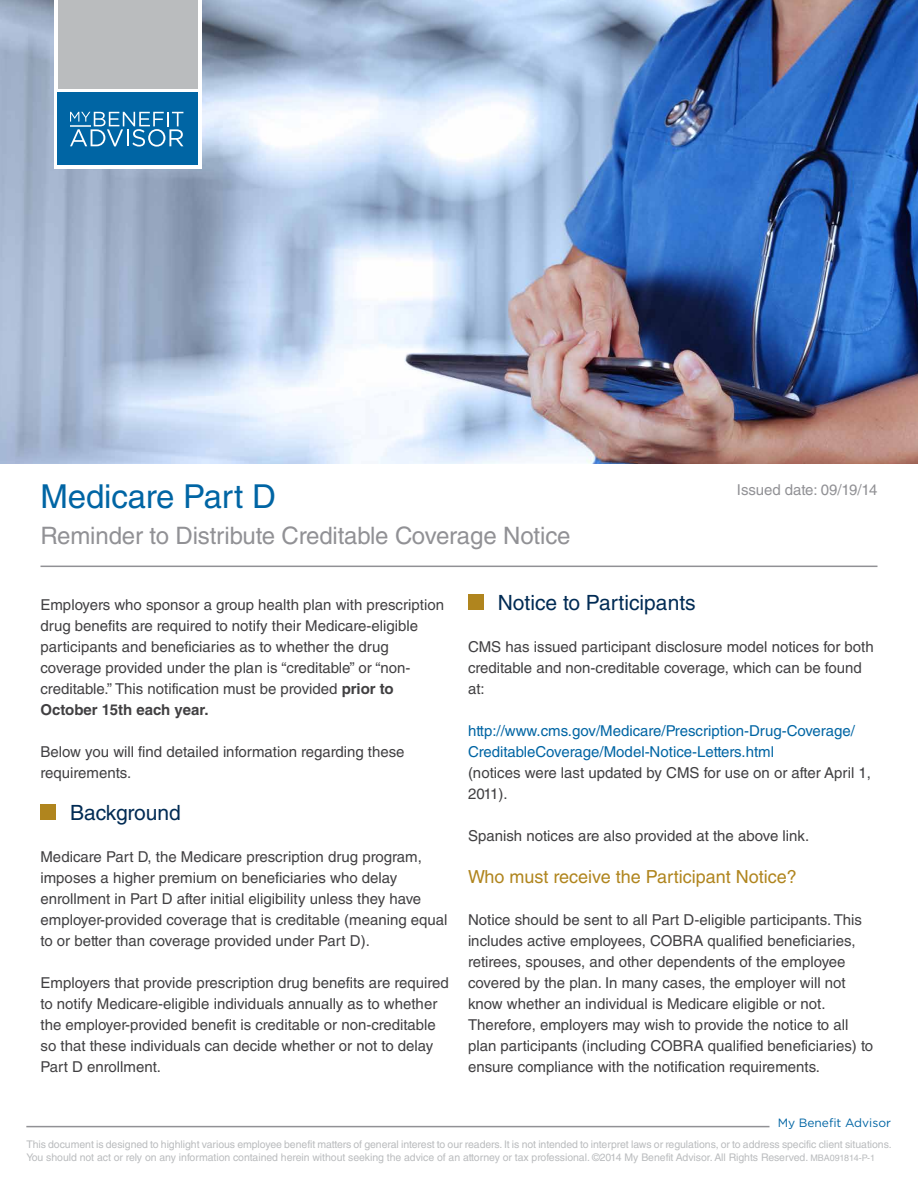
<style>
.page{position:relative;width:918px;height:1188px;background:#fff}
.page>*{position:absolute;margin:0;border:0;box-sizing:border-box;transform-origin:0 0}
.t1{font:33px "Helvetica LT Std";letter-spacing:-.005em;color:#0065a4}
.t2{font:24px "Helvetica LT Std";letter-spacing:-.005em;color:#919195}
.t3{font:21px "Helvetica LT Std";color:#002b54}
.t4{font:18px "Helvetica LT Std";color:#b0851e}
.t5{font:15px/21px "Helvetica LT Std";color:#414042}
.t6{font:15px/21px "Helvetica LT Std";color:#0065a4}
.t7{font:15px "Helvetica LT Std";letter-spacing:-.005em;color:#919195}
.t8{font:12px "Gotham HTF";color:#0065a4}
.t9{font:10.5px/12.6px "Helvetica LT Std";letter-spacing:-.005em;color:#babcbe}
.s1{font-weight:700}
.s2{font-size:9px}
</style>
<div class="page">
<hr style="left:26px;top:1126px;width:744px;height:1px;background:#919195">
<img style="left:0;top:0;width:918px;height:463px">
<hr style="left:40px;top:566px;width:838px;height:1px;background:#919195">
<div style="left:40px;top:804px;width:16px;height:16px;background:#b0851e"></div>
<div style="left:468px;top:594px;width:15px;height:16px;background:#b0851e"></div>
<div style="left:54px;top:0;width:147px;height:169px;background:#fff"></div>
<div style="left:58px;top:92px;width:139px;height:73px;background:#0065a4"></div>
<svg style="left:70px;top:112px;width:113px;height:35px"></svg>
<div style="left:58px;top:0;width:139px;height:89px;background:#babcbe"></div>
<h1 class="t1" style="left:40px;top:477px;width:237px">Medicare Part D</h1>
<h2 class="t2" style="left:40px;top:522px;width:532px">Reminder to Distribute Creditable Coverage Notice</h2>
<p class="t7" style="left:737px;top:481px;width:142px">Issued date: 09/19/14</p>
<p class="t5" style="left:40px;top:594px;width:405px">Employers who sponsor a group health plan with prescription drug benefits are required to notify their Medicare-eligible participants and beneficiaries as to whether the drug coverage provided under the plan is “creditable” or “non&shy;creditable.” This notification must be provided <span class="s1">prior to October 15th each year.</span></p>
<p class="t5" style="left:40px;top:741px;width:366px">Below you will find detailed information regarding these requirements.</p>
<h3 class="t3" style="left:70px;top:800px;width:112px">Background</h3>
<p class="t5" style="left:40px;top:846px;width:409px">Medicare Part D, the Medicare prescription drug program, imposes a higher premium on beneficiaries who delay enrollment in Part D after initial eligibility unless they have employer-provided coverage that is creditable (meaning equal to or better than coverage provided under Part D).</p>
<p class="t5" style="left:40px;top:972px;width:410px">Employers that provide prescription drug benefits are required to notify Medicare-eligible individuals annually as to whether the employer-provided benefit is creditable or non-creditable so that these individuals can decide whether or not to delay Part D enrollment.</p>
<h3 class="t3" style="left:498px;top:590px;width:199px">Notice to Participants</h3>
<p class="t5" style="left:468px;top:636px;width:407px">CMS has issued participant disclosure model notices for both creditable and non-creditable coverage, which can be found at:</p>
<p class="t6" style="left:468px;top:720px;width:389px">http://www.cms.gov/Medicare/Prescription-Drug-Coverage/<br>CreditableCoverage/Model-Notice-Letters.html</p>
<p class="t5" style="left:468px;top:762px;width:405px">(notices were last updated by CMS for use on or after April 1,<br>2011).</p>
<p class="t5" style="left:468px;top:825px;width:343px">Spanish notices are also provided at the above link.</p>
<p class="t4" style="left:468px;top:866px;width:330px">Who must receive the Participant Notice?</p>
<p class="t5" style="left:468px;top:909px;width:407px">Notice should be sent to all Part D-eligible participants. This includes active employees, COBRA qualified beneficiaries, retirees, spouses, and other dependents of the employee covered by the plan. In many cases, the employer will not know whether an individual is Medicare eligible or not.<br>Therefore, employers may wish to provide the notice to all plan participants (including COBRA qualified beneficiaries) to ensure compliance with the notification requirements.</p>
<p class="t8" style="left:778px;top:1116px;width:115px">My Benefit Advisor</p>
<p class="t9" style="left:26px;top:1138px;width:867px">This document is designed to highlight various employee benefit matters of general interest to our readers. It is not intended to interpret laws or regulations, or to address specific client situations.<br>You should not act or rely on any information contained herein without seeking the advice of an attorney or tax professional. ©2014 My Benefit Advisor. All Rights Reserved. <span class="s2">MBA091814-P-1</span></p>
</div>
